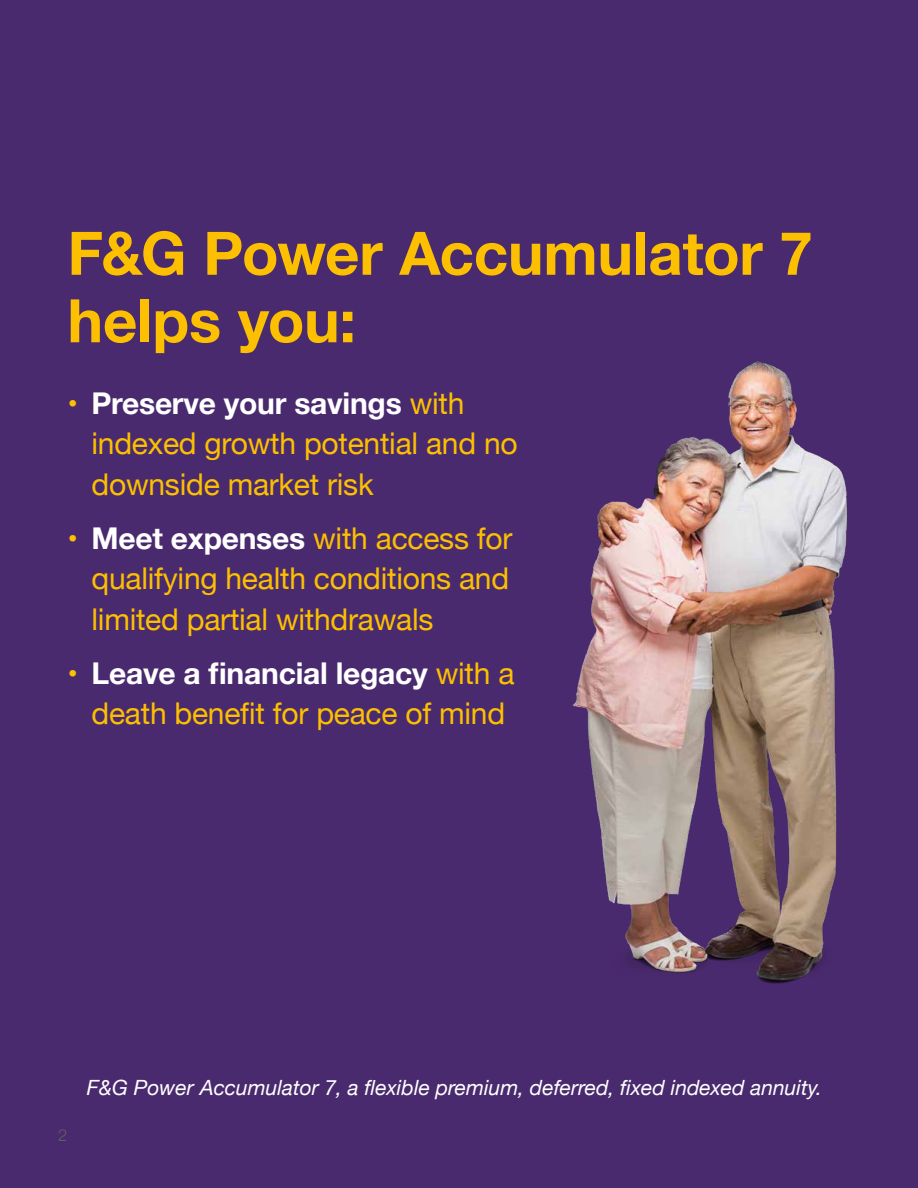
<style>
.page{position:relative;width:918px;height:1188px;background:#4a2a6e}
.page>*{position:absolute;margin:0;border:0;box-sizing:border-box;transform-origin:0 0}
.t1{font:700 60px/67.5px "Helvetica Neue";letter-spacing:-.005em;color:#fcc000}
.t2{font:30px/40.5px "Helvetica Neue";letter-spacing:-.01em;color:#fcc000}
.t3{font:italic 21px "Helvetica Neue";color:#fff}
.t4{font:300 16.5px "Helvetica Neue";color:#5f6060}
.s1{font-weight:700}
.s2{font-weight:700;color:#fff}
</style>
<div class="page">
<img style="left:572px;top:361px;width:275px;height:623px">
<h1 class="t1" style="left:68px;top:221px;width:747px">F&amp;G Power Accumulator 7 helps you:</h1>
<p class="t2" style="left:92px;top:385px;width:428px;text-indent:-24px"><span class="s1">•</span> <span class="s2">Preserve your savings</span> with indexed growth potential and no downside market risk</p>
<p class="t2" style="left:92px;top:520px;width:423px;text-align:justify;text-indent:-24px"><span class="s1">•</span> <span class="s2">Meet expenses</span> with access for qualifying health conditions and limited partial withdrawals</p>
<p class="t2" style="left:68px;top:655px;width:449px;text-align:center"><span class="s1">•</span> <span class="s2">Leave a financial legacy</span> with a death benefit for peace of mind</p>
<p class="t4" style="left:58px;top:1122px;width:11px">2</p>
<p class="t3" style="left:87px;top:1072px;width:737px">F&amp;G Power Accumulator 7, a flexible premium, deferred, fixed indexed annuity.</p>
</div>
